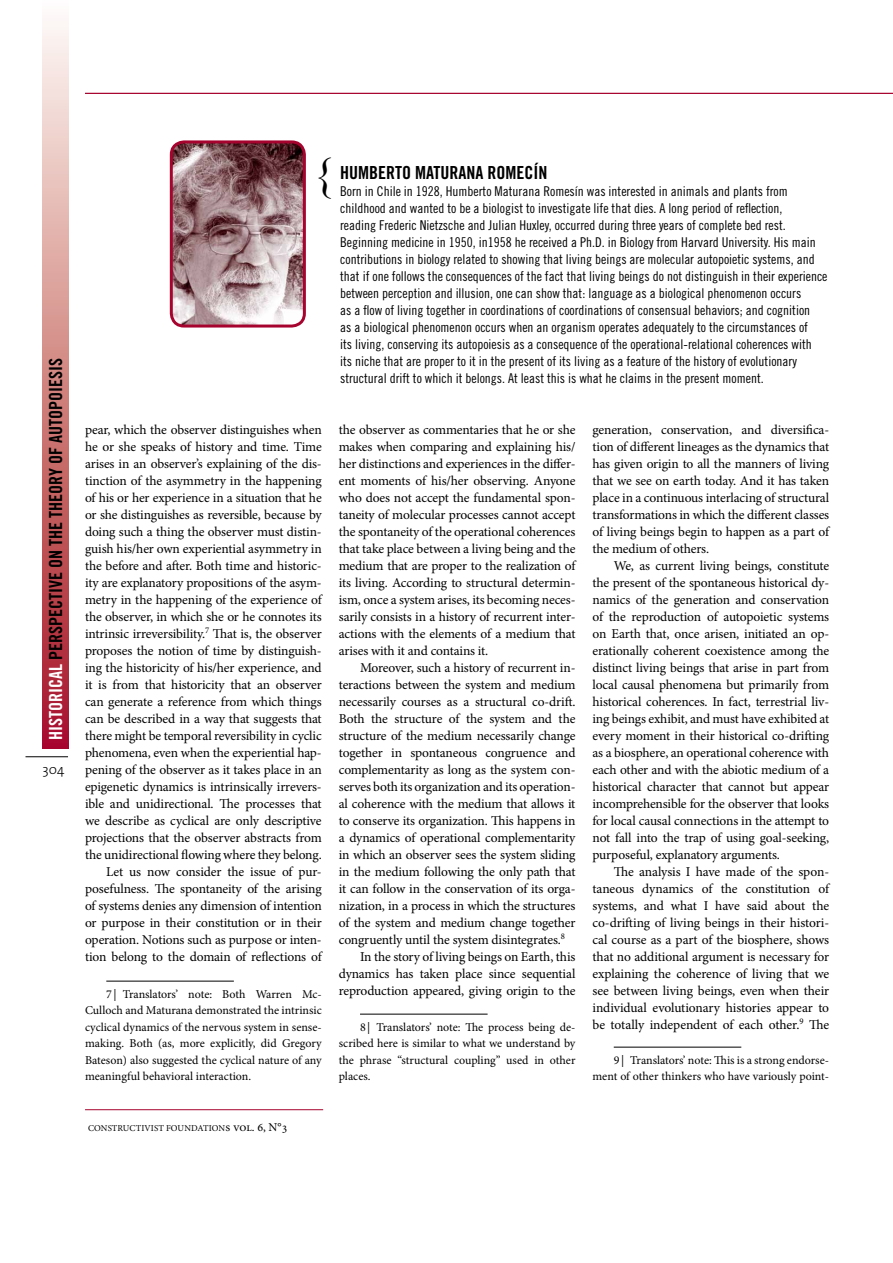
<style>
.page{position:relative;width:893px;height:1263px;background:#fff}
.page>*{position:absolute;margin:0;border:0;box-sizing:border-box;transform-origin:0 0}
.t1{font:45px "Times New Roman";color:#000}
.t2{font:18px "Trade Gothic Bold Cond Twenty";color:#000}
.t3{font:13.5px/17px "Minion Pro";letter-spacing:-.015em;color:#000;text-align:justify}
.t4{font:13.5px/17px "Trade Gothic Cond Eighteen";color:#000}
.t5{font:300 13.5px "The Sans";color:#000}
.t6{font:12px/16.5px "Minion Pro";letter-spacing:-.01em;color:#000;text-align:justify}
.t7{font:9px "Minion Pro";letter-spacing:.11em;color:#000}
.s1{color:#fff}
.s2{font-size:12px}
</style>
<div class="page">
<div style="left:43px;top:0;width:25px;height:748px;background:linear-gradient(to bottom,#fffef2,#a61120)"></div>
<hr style="left:26px;top:756px;width:42px;height:1px;background:#000">
<hr style="left:85px;top:1109px;width:238px;height:1px;background:#a7032f">
<hr style="left:85px;top:93px;width:808px;height:1px;background:#a7032f">
<hr style="left:106px;top:981px;width:128px;height:1px;background:#000">
<hr style="left:360px;top:1014px;width:128px;height:1px;background:#000">
<hr style="left:614px;top:1047px;width:127px;height:1px;background:#000">
<img style="left:174px;top:144px;width:128px;height:180px">
<div style="left:170px;top:140px;width:136px;height:188px;border:3px solid #a7032f;border-radius:13px"></div>
<h2 class="t2" style="left:45px;top:740px;width:382px;rotate:-90deg"><span class="s1">HISTORICAL</span> PERSPECTIVE ON THE THEORY OF AUTOPOIESIS</h2>
<p class="t5" style="left:43px;top:758px;width:23px">304</p>
<h1 class="t1" style="left:312px;top:143px;width:23px">{</h1>
<h2 class="t2" style="left:340px;top:161px;width:47px">HUMBERTO</h2>
<h2 class="t2" style="left:415px;top:161px;width:91px">MATURANA ROMEC</h2>
<h2 class="t2" style="left:533px;top:161px;width:16px">ÍN</h2>
<p class="t4" style="left:340px;top:182px;width:489px">Born in Chile in 1928, Humberto Maturana Romesín was interested in animals and plants from childhood and wanted to be a biologist to investigate life that dies. A long period of reflection,<br>reading Frederic Nietzsche and Julian Huxley, occurred during three years of complete bed rest.<br>Beginning medicine in 1950, in1958 he received a Ph.D. in Biology from Harvard University. His main contributions in biology related to showing that living beings are molecular autopoietic systems, and that if one follows the consequences of the fact that living beings do not distinguish in their experience between perception and illusion, one can show that: language as a biological phenomenon occurs<br>as a flow of living together in coordinations of coordinations of consensual behaviors; and cognition<br>as a biological phenomenon occurs when an organism operates adequately to the circumstances of<br>its living, conserving its autopoiesis as a consequence of the operational-relational coherences with<br>its niche that are proper to it in the present of its living as a feature of the history of evolutionary structural drift to which it belongs. At least this is what he claims in the present moment.</p>
<p class="t3" style="left:85px;top:421px;width:239px;text-align:right">pear, which the observer distinguishes when he or she speaks of history and time. Time arises in an observer’s explaining of the dis&shy;tinction of the asymmetry in the happening of his or her experience in a situation that he or she distinguishes as reversible, because by doing such a thing the observer must distin&shy;guish his/her own experiential asymmetry in the before and after. Both time and historic&shy;ity are explanatory propositions of the asym&shy;metry in the happening of the experience of the observer, in which she or he connotes its intrinsic irreversibility.<sup>7</sup> That is, the observer proposes the notion of time by distinguish&shy;ing the historicity of his/her experience, and it is from that historicity that an observer can generate a reference from which things can be described in a way that suggests that there might be temporal reversibility in cyclic phenomena, even when the experiential hap&shy;pening of the observer as it takes place in an epigenetic dynamics is intrinsically irrevers&shy;ible and unidirectional. The processes that we describe as cyclical are only descriptive projections that the observer abstracts from the unidirectional flowing where they belong.<br>Let us now consider the issue of pur&shy;posefulness. The spontaneity of the arising of systems denies any dimension of intention or purpose in their constitution or in their operation. Notions such as purpose or inten&shy;tion belong to the domain of reflections of</p>
<p class="t6" style="left:85px;top:985px;width:238px;text-indent:21px">7 | Translators’ note: Both Warren Mc-Culloch and Maturana demonstrated the intrinsic cyclical dynamics of the nervous system in sense&shy;making. Both (as, more explicitly, did Gregory Bateson) also suggested the cyclical nature of any meaningful behavioral interaction.</p>
<p class="t3" style="left:339px;top:421px;width:239px">the observer as commentaries that he or she makes when comparing and explaining his/ her distinctions and experiences in the differ&shy;ent moments of his/her observing. Anyone who does not accept the fundamental spon&shy;taneity of molecular processes cannot accept the spontaneity of the operational coherences that take place between a living being and the medium that are proper to the realization of its living. According to structural determin&shy;ism, once a system arises, its becoming neces&shy;sarily consists in a history of recurrent inter&shy;actions with the elements of a medium that arises with it and contains it.</p>
<p class="t3" style="left:360px;top:659px;width:217px">Moreover, such a history of recurrent in-</p>
<p class="t3" style="left:339px;top:676px;width:238px">teractions between the system and medium</p>
<p class="t3" style="left:339px;top:693px;width:238px">necessarily courses as a structural co-drift.</p>
<p class="t3" style="left:339px;top:710px;width:238px">Both the structure of the system and the</p>
<p class="t3" style="left:339px;top:727px;width:238px">structure of the medium necessarily change</p>
<p class="t3" style="left:339px;top:744px;width:238px">together in spontaneous congruence and</p>
<p class="t3" style="left:339px;top:761px;width:238px">complementarity as long as the system con-</p>
<p class="t3" style="left:339px;top:778px;width:238px">serves both its organization and its operation-</p>
<p class="t3" style="left:339px;top:795px;width:238px">al coherence with the medium that allows it</p>
<p class="t3" style="left:339px;top:812px;width:238px">to conserve its organization. This happens in</p>
<p class="t3" style="left:339px;top:829px;width:238px">a dynamics of operational complementarity</p>
<p class="t3" style="left:339px;top:846px;width:238px">in which an observer sees the system sliding</p>
<p class="t3" style="left:339px;top:863px;width:238px">in the medium following the only path that</p>
<p class="t3" style="left:339px;top:880px;width:238px">it can follow in the conservation of its orga-</p>
<p class="t3" style="left:339px;top:897px;width:238px">nization, in a process in which the structures</p>
<p class="t3" style="left:339px;top:914px;width:238px">of the system and medium change together</p>
<p class="t3" style="left:339px;top:931px;width:228px">congruently until the system disintegrates.<sup>8</sup></p>
<p class="t3" style="left:360px;top:948px;width:217px">In the story of living beings on Earth, this</p>
<p class="t3" style="left:339px;top:965px;width:238px">dynamics has taken place since sequential</p>
<p class="t3" style="left:339px;top:982px;width:238px">reproduction appeared, giving origin to the</p>
<p class="t6" style="left:339px;top:1018px;width:238px;text-indent:21px">8 | Translators’ note: The process being de&shy;scribed here is similar to what we understand by the phrase “structural coupling” used in other places.</p>
<p class="t3" style="left:592px;top:421px;width:239px">generation, conservation, and diversifica&shy;tion of different lineages as the dynamics that has given origin to all the manners of living that we see on earth today. And it has taken place in a continuous interlacing of structural transformations in which the different classes of living beings begin to happen as a part of the medium of others.</p>
<p class="t3" style="left:592px;top:557px;width:238px;text-indent:21px">We, as current living beings, constitute the present of the spontaneous historical dy&shy;namics of the generation and conservation of the reproduction of autopoietic systems on Earth that, once arisen, initiated an op&shy;erationally coherent coexistence among the distinct living beings that arise in part from local causal phenomena but primarily from historical coherences. In fact, terrestrial liv&shy;ing beings exhibit, and must have exhibited at every moment in their historical co-drifting as a biosphere, an operational coherence with each other and with the abiotic medium of a historical character that cannot but appear incomprehensible for the observer that looks for local causal connections in the attempt to not fall into the trap of using goal-seeking, purposeful, explanatory arguments.</p>
<p class="t3" style="left:592px;top:863px;width:239px;text-indent:21px">The analysis I have made of the spon&shy;taneous dynamics of the constitution of systems, and what I have said about the co-drifting of living beings in their histori&shy;cal course as a part of the biosphere, shows that no additional argument is necessary for explaining the coherence of living that we see between living beings, even when their individual evolutionary histories appear to be totally independent of each other.<sup>9</sup> The</p>
<p class="t6" style="left:592px;top:1051px;width:238px;text-align:right">9 | Translators’ note: This is a strong endorse&shy;ment of other thinkers who have variously point-</p>
<p class="t7" style="left:88px;top:1122px;width:59px">Constructivis</p>
<p class="t7" style="left:158px;top:1122px;width:131px">t Foundation<span class="s2">s vol. 6, N°3</span></p>
</div>
